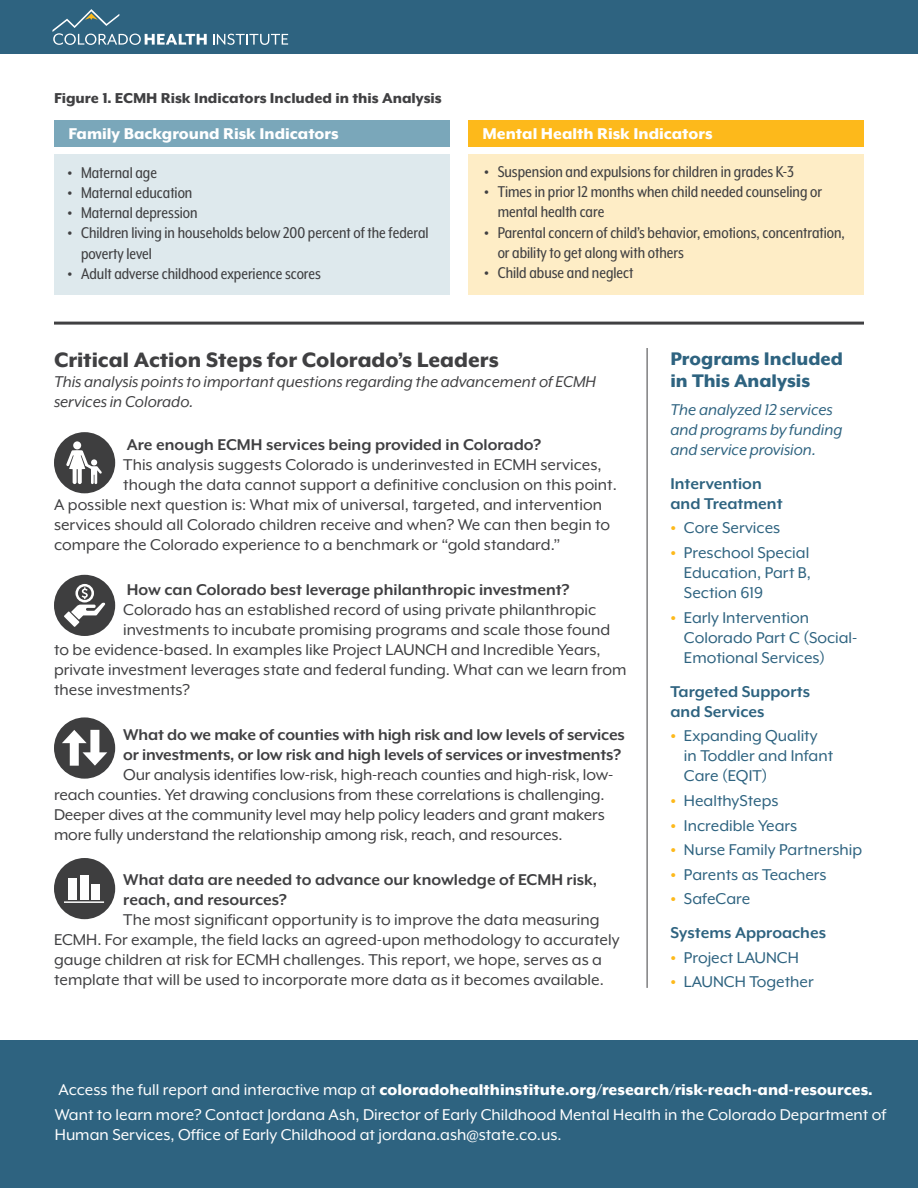
<style>
.page{position:relative;width:918px;height:1188px;background:#fff}
.page>*{position:absolute;margin:0;border:0;box-sizing:border-box;transform-origin:0 0}
.t1{font:800 24px "Mr Eaves XL Mod OT";color:#404042}
.t2{font:800 21px/22.5px "Mr Eaves XL Mod OT";color:#2e6380}
.t3{font:18px/20.1px "Mr Eaves XL Mod OT";color:#404042}
.t4{font:18px/20.1px "Mr Eaves XL Mod Nar OT";color:#404042}
.t5{font:700 18px/20.1px "Mr Eaves XL Mod OT";color:#404042}
.t6{font:18px/20.1px "Mr Eaves XL Mod OT";color:#2e6380}
.t7{font:18px/19.5px "Mr Eaves XL Mod OT";color:#fff}
.t8{font:800 18px "Mr Eaves XL Mod OT";color:#fff}
.t9{font:italic 18px/20.1px "Mr Eaves XL Mod OT";color:#404042}
.t10{font:700 18px/20.1px "Mr Eaves XL Mod OT";color:#2e6380}
.t11{font:italic 18px/20.1px "Mr Eaves XL Mod OT";color:#2e6380}
.t12{font:800 16.5px "Mr Eaves XL Mod OT";color:#404042}
.s1{font-weight:800}
.s2{font-weight:800;color:#fdb91b}
.s3{font-weight:400}
</style>
<div class="page">
<div style="left:0;top:0;width:918px;height:54px;background:#2e6380"></div>
<svg style="left:213px;top:34px;width:75px;height:11px"></svg>
<svg style="left:53px;top:9px;width:154px;height:36px"></svg>
<div style="left:468px;top:120px;width:396px;height:27px;background:#fdb91b"></div>
<div style="left:54px;top:120px;width:396px;height:27px;background:#7aa7ba"></div>
<div style="left:468px;top:155px;width:396px;height:140px;background:#feedc6"></div>
<div style="left:54px;top:155px;width:396px;height:140px;background:#dee9ed"></div>
<div style="left:0;top:1040px;width:918px;height:148px;background:#2e6380"></div>
<hr style="left:54px;top:322px;width:810px;height:3px;background:#404042">
<hr style="left:647px;top:348px;width:1px;height:640px;background:#404042">
<div style="left:54px;top:432px;width:61px;height:61px;background:#3e3e3f;border-radius:50%"></div>
<div style="left:54px;top:575px;width:61px;height:61px;background:#3e3e3f;border-radius:50%"></div>
<div style="left:54px;top:717px;width:61px;height:62px;background:#3e3e3f;border-radius:50%"></div>
<div style="left:54px;top:858px;width:61px;height:61px;background:#3e3e3f;border-radius:50%"></div>
<svg style="left:64px;top:584px;width:41px;height:43px"></svg>
<hr style="left:64px;top:901px;width:40px;height:2px;background:#fff">
<div style="left:68px;top:879px;width:9px;height:21px;background:#fff"></div>
<div style="left:80px;top:875px;width:9px;height:25px;background:#fff"></div>
<div style="left:91px;top:884px;width:9px;height:16px;background:#fff"></div>
<svg style="left:66px;top:441px;width:36px;height:43px"></svg>
<div style="left:70px;top:738px;width:9px;height:28px;background:#fff"></div>
<svg style="left:62px;top:730px;width:25px;height:13px"></svg>
<div style="left:90px;top:730px;width:9px;height:27px;background:#fff"></div>
<svg style="left:83px;top:752px;width:24px;height:14px"></svg>
<p class="t12" style="left:54px;top:90px;width:389px">Figure 1. ECMH Risk Indicators Included in this Analysis</p>
<p class="t8" style="left:68px;top:124px;width:272px">Family Background Risk Indicators</p>
<p class="t8" style="left:482px;top:124px;width:232px">Mental Health Risk Indicators</p>
<p class="t4" style="left:68px;top:163px;width:91px"><span class="s1">•</span> Maternal age</p>
<p class="t4" style="left:68px;top:183px;width:126px"><span class="s1">•</span> Maternal education</p>
<p class="t4" style="left:68px;top:203px;width:132px"><span class="s1">•</span> Maternal depression</p>
<p class="t4" style="left:81px;top:223px;width:349px;text-indent:-14px"><span class="s1">•</span> Children living in households below 200 percent of the federal poverty level</p>
<p class="t4" style="left:68px;top:263px;width:255px"><span class="s1">•</span> Adult adverse childhood experience scores</p>
<p class="t4" style="left:484px;top:162px;width:311px"><span class="s1">•</span> Suspension and expulsions for children in grades K-3</p>
<p class="t4" style="left:498px;top:182px;width:326px;text-indent:-14px"><span class="s1">•</span> Times in prior 12 months when child needed counseling or mental health care</p>
<p class="t4" style="left:498px;top:222px;width:349px;text-indent:-14px"><span class="s1">•</span> Parental concern of child’s behavior, emotions, concentration, or ability to get along with others</p>
<p class="t4" style="left:484px;top:262px;width:151px"><span class="s1">•</span> Child abuse and neglect</p>
<p class="t1" style="left:54px;top:348px;width:446px">Critical Action Steps for Colorado’s Leaders</p>
<p class="t9" style="left:54px;top:372px;width:544px">This analysis points to important questions regarding the advancement of ECMH services in Colorado.</p>
<p class="t5" style="left:127px;top:435px;width:416px">Are enough ECMH services being provided in Colorado?</p>
<p class="t3" style="left:123px;top:455px;width:480px">This analysis suggests Colorado is underinvested in ECMH services,</p>
<p class="t3" style="left:123px;top:475px;width:495px">though the data cannot support a definitive conclusion on this point.</p>
<p class="t3" style="left:54px;top:495px;width:550px">A possible next question is: What mix of universal, targeted, and intervention</p>
<p class="t3" style="left:54px;top:515px;width:558px">services should all Colorado children receive and when? We can then begin to</p>
<p class="t3" style="left:54px;top:535px;width:508px">compare the Colorado experience to a benchmark or “gold standard.”</p>
<p class="t5" style="left:127px;top:579px;width:444px">How can Colorado best leverage philanthropic investment?</p>
<p class="t3" style="left:123px;top:599px;width:475px">Colorado has an established record of using private philanthropic</p>
<p class="t3" style="left:123px;top:619px;width:488px">investments to incubate promising programs and scale those found</p>
<p class="t3" style="left:54px;top:639px;width:548px">to be evidence-based. In examples like Project LAUNCH and Incredible Years,</p>
<p class="t3" style="left:54px;top:660px;width:574px">private investment leverages state and federal funding. What can we learn from</p>
<p class="t3" style="left:54px;top:680px;width:138px">these investments?</p>
<p class="t5" style="left:123px;top:724px;width:503px">What do we make of counties with high risk and low levels of services or investments, or low risk and high levels of services or investments?</p>
<p class="t3" style="left:54px;top:765px;width:561px;text-indent:69px">Our analysis identifies low-risk, high-reach counties and high-risk, low&shy;reach counties. Yet drawing conclusions from these correlations is challenging.<br>Deeper dives at the community level may help policy leaders and grant makers more fully understand the relationship among risk, reach, and resources.</p>
<p class="t5" style="left:123px;top:870px;width:475px">What data are needed to advance our knowledge of ECMH risk, reach, and resources?</p>
<p class="t3" style="left:54px;top:910px;width:567px;text-indent:69px">The most significant opportunity is to improve the data measuring ECMH. For example, the field lacks an agreed-upon methodology to accurately gauge children at risk for ECMH challenges. This report, we hope, serves as a template that will be used to incorporate more data as it becomes available.</p>
<p class="t2" style="left:670px;top:347px;width:174px">Programs Included in This Analysis</p>
<p class="t11" style="left:670px;top:399px;width:174px">The analyzed 12 services and programs by funding and service provision.</p>
<p class="t10" style="left:670px;top:473px;width:114px">Intervention and Treatment</p>
<p class="t6" style="left:670px;top:518px;width:111px"><span class="s2">•</span> Core Services</p>
<p class="t6" style="left:684px;top:543px;width:129px;text-align:justify;text-indent:-14px"><span class="s2">•</span> Preschool Special Education, Part B, Section 619</p>
<p class="t6" style="left:684px;top:607px;width:175px;text-indent:-14px"><span class="s2">•</span> Early Intervention<br>Colorado Part C (Social-<br>Emotional Services)</p>
<p class="t10" style="left:670px;top:681px;width:141px">Targeted Supports and Services</p>
<p class="t6" style="left:684px;top:726px;width:151px;text-indent:-14px"><span class="s2">•</span> Expanding Quality in Toddler and Infant<br>Care (EQIT)</p>
<p class="t6" style="left:670px;top:791px;width:110px"><span class="s2">•</span> HealthySteps</p>
<p class="t6" style="left:670px;top:815px;width:128px"><span class="s2">•</span> Incredible Years</p>
<p class="t6" style="left:670px;top:840px;width:193px"><span class="s2">•</span> Nurse Family Partnership</p>
<p class="t6" style="left:670px;top:864px;width:158px"><span class="s2">•</span> Parents as Teachers</p>
<p class="t6" style="left:670px;top:889px;width:81px"><span class="s2">•</span> SafeCare</p>
<p class="t10" style="left:670px;top:923px;width:157px">Systems Approaches</p>
<p class="t6" style="left:670px;top:947px;width:130px"><span class="s2">•</span> Project LAUNCH</p>
<p class="t6" style="left:670px;top:972px;width:145px"><span class="s2">•</span> LAUNCH Together</p>
<p class="t8" style="left:58px;top:1081px;width:816px"><span class="s3">Access the full report and interactive map at</span> coloradohealthinstitute.org/research/risk-reach-and-resources.</p>
<p class="t7" style="left:55px;top:1105px;width:833px">Want to learn more? Contact Jordana Ash, Director of Early Childhood Mental Health in the Colorado Department of<br>Human Services, Office of Early Childhood at jordana.ash@state.co.us.</p>
</div>
